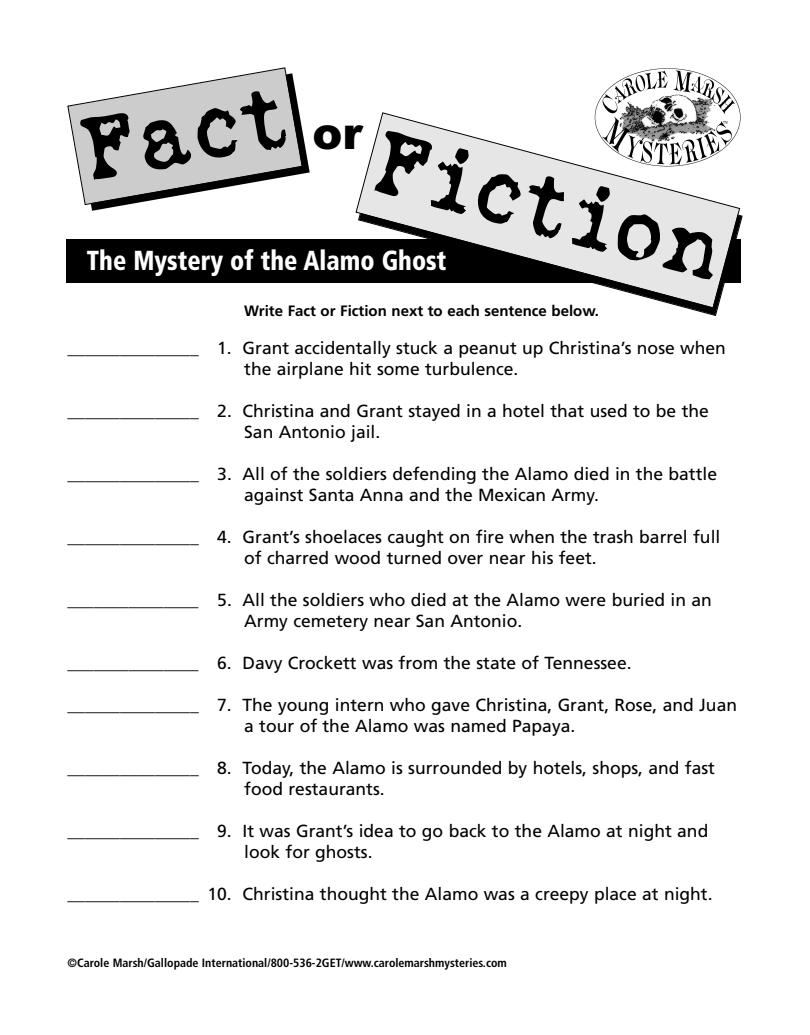
<style>
.page{position:relative;width:810px;height:1035px;background:#fff}
.page>*{position:absolute;margin:0;border:0;box-sizing:border-box;transform-origin:0 0}
.t1{font:90px "Love Letter Typewriter";color:#000}
.t2{font:900 45px "Arial";color:#000}
.t3{font:900 condensed 27.5px "Frutiger";color:#fff;scale:.9 1}
.t4{font:17.5px/21px "Frutiger";color:#000}
.t5{font:700 15px "Frutiger";color:#000}
.t6{font:700 condensed 12px "Frutiger";color:#000}
</style>
<div class="page">
<div style="left:66px;top:239px;width:675px;height:43px;background:#000"></div>
<img style="left:595px;top:68px;width:146px;height:55px">
<svg style="left:67px;top:67px;width:243px;height:144px"></svg>
<svg style="left:355px;top:112px;width:385px;height:197px"></svg>
<h1 class="t1" style="left:75px;top:122px;width:212px;rotate:-10deg">Fact</h1>
<h2 class="t2" style="left:312px;top:107px;width:51px">or</h2>
<h1 class="t1" style="left:382px;top:130px;width:363px;rotate:15deg">Fiction</h1>
<h3 class="t3" style="left:87px;top:250px;width:401px">The Mystery of the Alamo Ghost</h3>
<p class="t5" style="left:244px;top:304px;width:356px">Write Fact or Fiction next to each sentence below.</p>
<p class="t4" style="left:244px;top:338px;width:483px;text-indent:-177px">_______________ 1. Grant accidentally stuck a peanut up Christina’s nose when the airplane hit some turbulence.</p>
<p class="t4" style="left:244px;top:401px;width:466px;text-indent:-177px">_______________ 2. Christina and Grant stayed in a hotel that used to be the<br>San Antonio jail.</p>
<p class="t4" style="left:244px;top:464px;width:474px;text-indent:-177px">_______________ 3. All of the soldiers defending the Alamo died in the battle against Santa Anna and the Mexican Army.</p>
<p class="t4" style="left:244px;top:527px;width:478px;text-indent:-177px">_______________ 4. Grant’s shoelaces caught on fire when the trash barrel full of charred wood turned over near his feet.</p>
<p class="t4" style="left:244px;top:590px;width:469px;text-indent:-177px">_______________ 5. All the soldiers who died at the Alamo were buried in an<br>Army cemetery near San Antonio.</p>
<p class="t4" style="left:67px;top:653px;width:566px">_______________ 6. Davy Crockett was from the state of Tennessee.</p>
<p class="t4" style="left:244px;top:695px;width:494px;text-indent:-177px">_______________ 7. The young intern who gave Christina, Grant, Rose, and Juan a tour of the Alamo was named Papaya.</p>
<p class="t4" style="left:244px;top:758px;width:472px;text-indent:-177px">_______________ 8. Today, the Alamo is surrounded by hotels, shops, and fast food restaurants.</p>
<p class="t4" style="left:244px;top:821px;width:466px;text-indent:-177px">_______________ 9. It was Grant’s idea to go back to the Alamo at night and look for ghosts.</p>
<p class="t4" style="left:68px;top:884px;width:647px">_______________ 10. Christina thought the Alamo was a creepy place at night.</p>
<p class="t6" style="left:68px;top:958px;width:441px">©Carole Marsh/Gallopade International/800-536-2GET/www.carolemarshmysteries.com</p>
</div>
